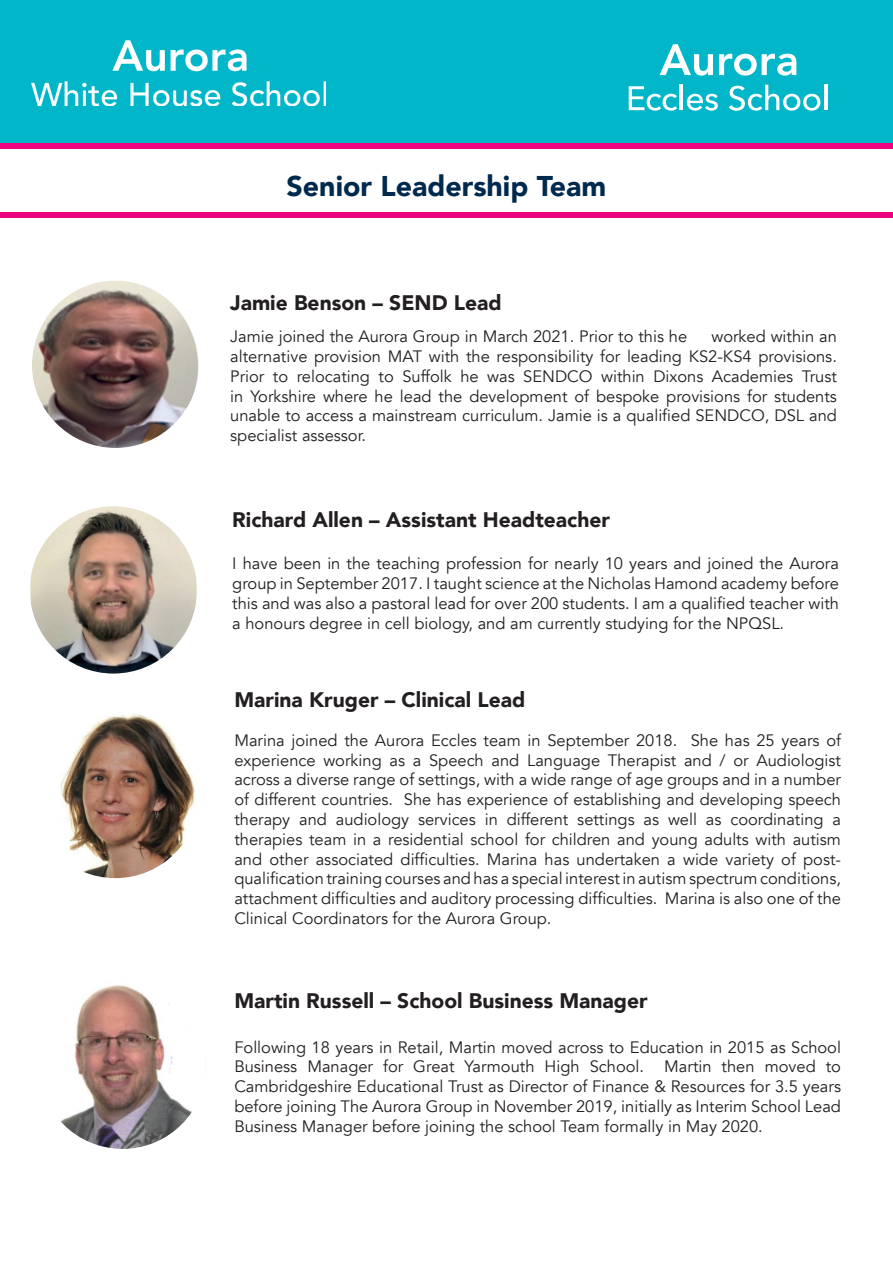
<style>
.page{position:relative;width:893px;height:1263px;background:#fff}
.page>*{position:absolute;margin:0;border:0;box-sizing:border-box;transform-origin:0 0}
.t1{font:900 28.5px "Avenir";color:#00294e}
.t2{font:900 21px "Avenir";color:#231f20}
.t3{font:16.5px/19.8px "Avenir";color:#231f20;text-align:justify}
</style>
<div class="page">
<img style="left:30px;top:506px;width:167px;height:167px;border-radius:84px">
<img style="left:32px;top:711px;width:167px;height:167px;border-radius:84px">
<img style="left:39px;top:981px;width:167px;height:168px;border-radius:84px">
<img style="left:32px;top:281px;width:167px;height:167px;border-radius:84px">
<div style="left:0;top:0;width:893px;height:143px;background:#00b6c8"></div>
<div style="left:0;top:143px;width:893px;height:5px;background:#ed0280"></div>
<div style="left:0;top:212px;width:893px;height:5px;background:#ed0280"></div>
<img style="left:32px;top:40px;width:294px;height:66px">
<svg style="left:629px;top:86px;width:48px;height:25px"></svg>
<hr style="left:680px;top:85px;width:3px;height:25px;background:#fff">
<svg style="left:687px;top:94px;width:31px;height:17px"></svg>
<svg style="left:729px;top:85px;width:91px;height:26px"></svg>
<hr style="left:824px;top:85px;width:3px;height:25px;background:#fff">
<svg style="left:660px;top:44px;width:53px;height:32px"></svg>
<svg style="left:719px;top:54px;width:77px;height:22px"></svg>
<h1 class="t1" style="left:287px;top:161px;width:321px">Senior Leadership Team</h1>
<p class="t2" style="left:230px;top:285px;width:273px">Jamie Benson – SEND Lead</p>
<p class="t3" style="left:230px;top:327px;width:458px">Jamie joined the Aurora Group in March 2021. Prior to this he</p>
<p class="t3" style="left:230px;top:327px;width:608px;text-indent:481px">worked within an alternative provision MAT with the responsibility for leading KS2-KS4 provisions.<br>Prior to relocating to Suffolk he was SENDCO within Dixons Academies Trust in Yorkshire where he lead the development of bespoke provisions for students unable to access a mainstream curriculum. Jamie is a qualified SENDCO, DSL and specialist assessor.</p>
<p class="t2" style="left:232px;top:502px;width:379px">Richard Allen – Assistant Headteacher</p>
<p class="t3" style="left:232px;top:554px;width:608px">I have been in the teaching profession for nearly 10 years and joined the Aurora group in September 2017. I taught science at the Nicholas Hamond academy before this and was also a pastoral lead for over 200 students. I am a qualified teacher with a honours degree in cell biology, and am currently studying for the NPQSL.</p>
<p class="t2" style="left:234px;top:682px;width:292px">Marina Kruger – Clinical Lead</p>
<p class="t3" style="left:234px;top:730px;width:608px">Marina joined the Aurora Eccles team in September 2018. She has 25 years of experience working as a Speech and Language Therapist and / or Audiologist across a diverse range of settings, with a wide range of age groups and in a number of different countries. She has experience of establishing and developing speech therapy and audiology services in different settings as well as coordinating a therapies team in a residential school for children and young adults with autism and other associated difficulties. Marina has undertaken a wide variety of post&shy;qualification training courses and has a special interest in autism spectrum conditions, attachment difficulties and auditory processing difficulties. Marina is also one of the Clinical Coordinators for the Aurora Group.</p>
<p class="t2" style="left:234px;top:983px;width:415px">Martin Russell – School Business Manager</p>
<p class="t3" style="left:234px;top:1037px;width:608px">Following 18 years in Retail, Martin moved across to Education in 2015 as School Business Manager for Great Yarmouth High School. Martin then moved to Cambridgeshire Educational Trust as Director of Finance &amp; Resources for 3.5 years before joining The Aurora Group in November 2019, initially as Interim School Lead Business Manager before joining the school Team formally in May 2020.</p>
</div>
